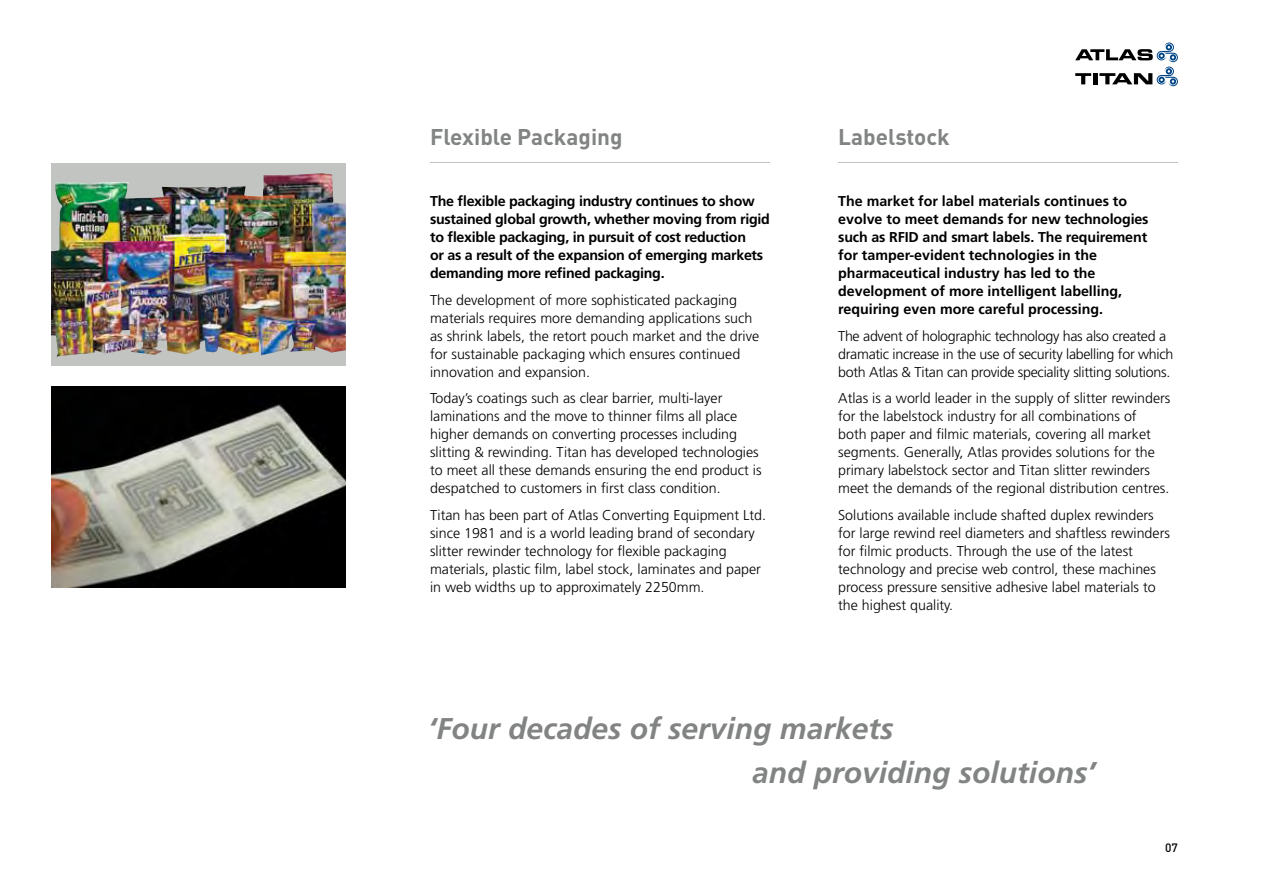
<style>
.page{position:relative;width:1263px;height:893px;background:#fff}
.page>*{position:absolute;margin:0;border:0;box-sizing:border-box;transform-origin:0 0}
.t1{font:italic 700 30px/43.2px "Frutiger";color:#818483}
.t2{font:700 22.5px "DIN";color:#818483}
.t3{font:300 14.25px/18px "Frutiger";color:#000}
.t4{font:700 14.25px/18px "Frutiger";letter-spacing:-.01em;color:#000}
.t5{font:300 14.25px/18px "Frutiger";letter-spacing:-.02em;color:#000}
.t6{font:500 12px "DIN";color:#000}
</style>
<div class="page">
<hr style="left:430px;top:162px;width:340px;height:1px;background:#c1c4c1">
<hr style="left:838px;top:162px;width:340px;height:1px;background:#c1c4c1">
<div style="left:51px;top:163px;width:295px;height:202px;background:#c1c4c1"></div>
<img style="left:51px;top:173px;width:295px;height:184px">
<img style="left:51px;top:386px;width:295px;height:202px">
<svg style="left:1075px;top:43px;width:103px;height:43px"></svg>
<h2 class="t2" style="left:430px;top:123px;width:194px">Flexible Packaging</h2>
<p class="t4" style="left:430px;top:192px;width:341px">The flexible packaging industry continues to show sustained global growth, whether moving from rigid to flexible packaging, in pursuit of cost reduction<br>or as a result of the expansion of emerging markets demanding more refined packaging.</p>
<p class="t3" style="left:430px;top:291px;width:331px">The development of more sophisticated packaging materials requires more demanding applications such as shrink labels, the retort pouch market and the drive for sustainable packaging which ensures continued innovation and expansion.</p>
<p class="t3" style="left:430px;top:389px;width:333px">Today’s coatings such as clear barrier, multi-layer laminations and the move to thinner films all place higher demands on converting processes including slitting &amp; rewinding. Titan has developed technologies to meet all these demands ensuring the end product is despatched to customers in first class condition.</p>
<p class="t3" style="left:430px;top:506px;width:338px">Titan has been part of Atlas Converting Equipment Ltd. since 1981 and is a world leading brand of secondary slitter rewinder technology for flexible packaging materials, plastic film, label stock, laminates and paper in web widths up to approximately 2250mm.</p>
<h2 class="t2" style="left:838px;top:123px;width:113px">Labelstock</h2>
<p class="t4" style="left:838px;top:192px;width:312px">The market for label materials continues to evolve to meet demands for new technologies such as RFID and smart labels. The requirement for tamper-evident technologies in the pharmaceutical industry has led to the development of more intelligent labelling, requiring even more careful processing.</p>
<p class="t5" style="left:838px;top:327px;width:337px">The advent of holographic technology has also created a dramatic increase in the use of security labelling for which both Atlas &amp; Titan can provide speciality slitting solutions.</p>
<p class="t3" style="left:838px;top:389px;width:334px">Atlas is a world leader in the supply of slitter rewinders for the labelstock industry for all combinations of<br>both paper and filmic materials, covering all market segments. Generally, Atlas provides solutions for the primary labelstock sector and Titan slitter rewinders meet the demands of the regional distribution centres.</p>
<p class="t3" style="left:838px;top:506px;width:333px">Solutions available include shafted duplex rewinders for large rewind reel diameters and shaftless rewinders for filmic products. Through the use of the latest technology and precise web control, these machines process pressure sensitive adhesive label materials to the highest quality.</p>
<h1 class="t1" style="left:752px;top:707px;width:345px;text-indent:-324px">‘Four decades of serving markets<br>and providing solutions’</h1>
<p class="t6" style="left:1165px;top:840px;width:14px">07</p>
</div>
